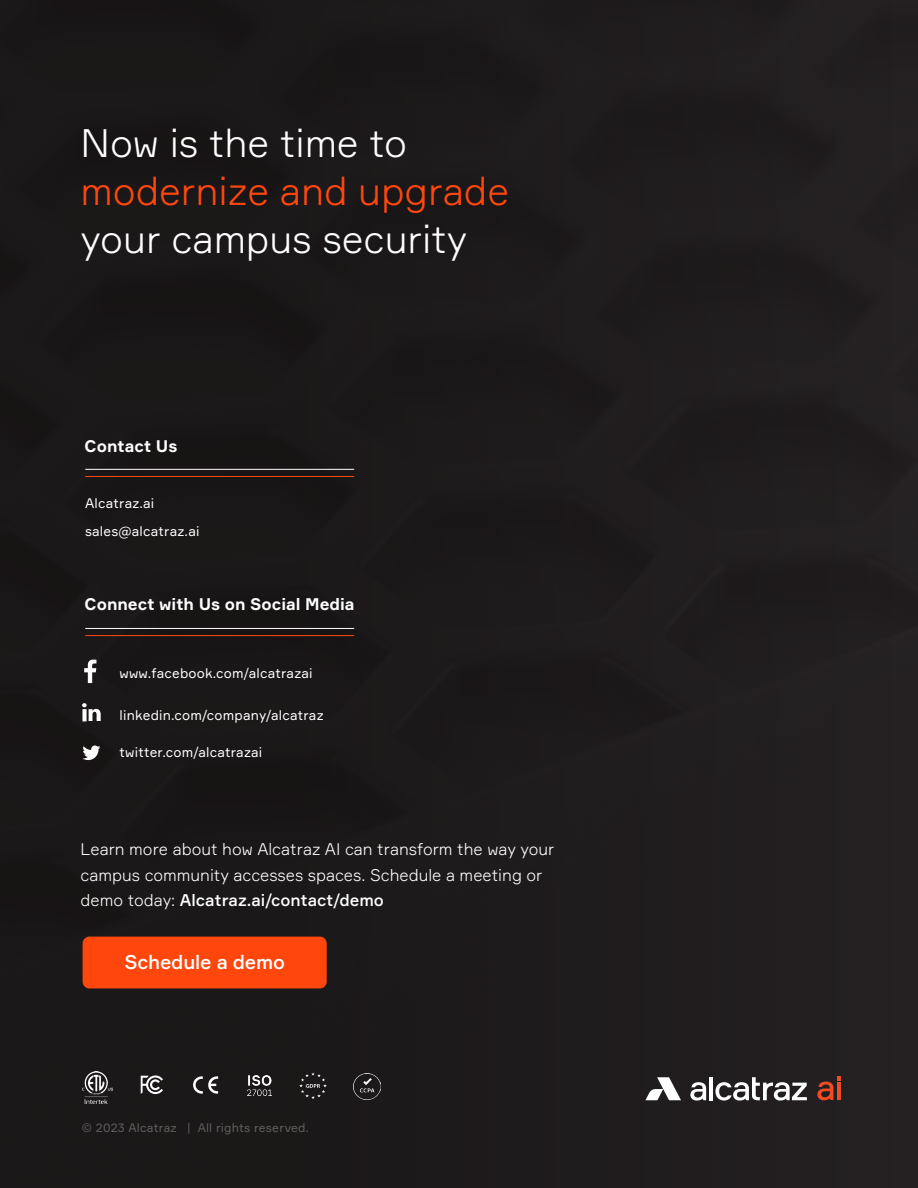
<style>
.page{position:relative;width:918px;height:1188px;background:#1d1a1b}
.page>*{position:absolute;margin:0;border:0;box-sizing:border-box;transform-origin:0 0}
.t1{font:300 39px "Formular";color:#fff}
.t2{font:300 39px "Formular";color:#ff470d}
.t3{font:500 19.5px "Formular";letter-spacing:-.01em;color:#fff}
.t4{font:300 16.5px/25.5px "Formular";color:#fff}
.t5{font:700 16.5px "Formular";color:#fff}
.t6{font:13.5px/28.8px "Formular";letter-spacing:.015em;color:#fff}
.t7{font:12px "Formular";letter-spacing:.015em;color:#60605e}
.s1{font-weight:500}
</style>
<div class="page">
<div style="left:83px;top:937px;width:244px;height:51px;background:#ff470d;border-radius:7px"></div>
<img style="left:300px;top:1072px;width:27px;height:27px">
<svg style="left:141px;top:1076px;width:22px;height:18px"></svg>
<svg style="left:193px;top:1076px;width:25px;height:18px"></svg>
<img style="left:354px;top:1073px;width:26px;height:26px">
<img style="left:247px;top:1075px;width:25px;height:20px">
<img style="left:83px;top:1072px;width:30px;height:32px">
<svg style="left:84px;top:660px;width:12px;height:23px"></svg>
<svg style="left:82px;top:703px;width:19px;height:18px"></svg>
<svg style="left:82px;top:746px;width:18px;height:14px"></svg>
<hr style="left:85px;top:476px;width:269px;height:1px;background:#ff470d">
<hr style="left:85px;top:635px;width:269px;height:1px;background:#ff470d">
<hr style="left:85px;top:469px;width:269px;height:1px;background:#fff">
<hr style="left:85px;top:628px;width:269px;height:1px;background:#fff">
<svg style="left:645px;top:1077px;width:36px;height:23px"></svg>
<svg style="left:690px;top:1082px;width:16px;height:19px"></svg>
<hr style="left:709px;top:1077px;width:4px;height:23px;background:#fff">
<svg style="left:817px;top:1077px;width:24px;height:23px"></svg>
<svg style="left:715px;top:1077px;width:92px;height:24px"></svg>
<h1 class="t1" style="left:81px;top:119px;width:328px">Now is the time to</h1>
<h1 class="t2" style="left:81px;top:167px;width:430px">modernize and upgrade</h1>
<h1 class="t1" style="left:81px;top:215px;width:388px">your campus security</h1>
<p class="t5" style="left:85px;top:436px;width:94px">Contact Us</p>
<p class="t6" style="left:85px;top:488px;width:116px">Alcatraz.ai sales@alcatraz.ai</p>
<p class="t5" style="left:85px;top:594px;width:272px">Connect with Us on Social Media</p>
<p class="t6" style="left:120px;top:659px;width:195px">www.facebook.com/alcatrazai</p>
<p class="t6" style="left:120px;top:700px;width:206px">linkedin.com/company/alcatraz</p>
<p class="t6" style="left:120px;top:738px;width:144px">twitter.com/alcatrazai</p>
<p class="t4" style="left:81px;top:836px;width:475px">Learn more about how Alcatraz AI can transform the way your campus community accesses spaces. Schedule a meeting or demo today: <span class="s1">Alcatraz.ai/contact/demo</span></p>
<p class="t3" style="left:124px;top:950px;width:162px">Schedule a demo</p>
<p class="t7" style="left:82px;top:1121px;width:228px">© 2023 Alcatraz | All rights reserved.</p>
</div>
